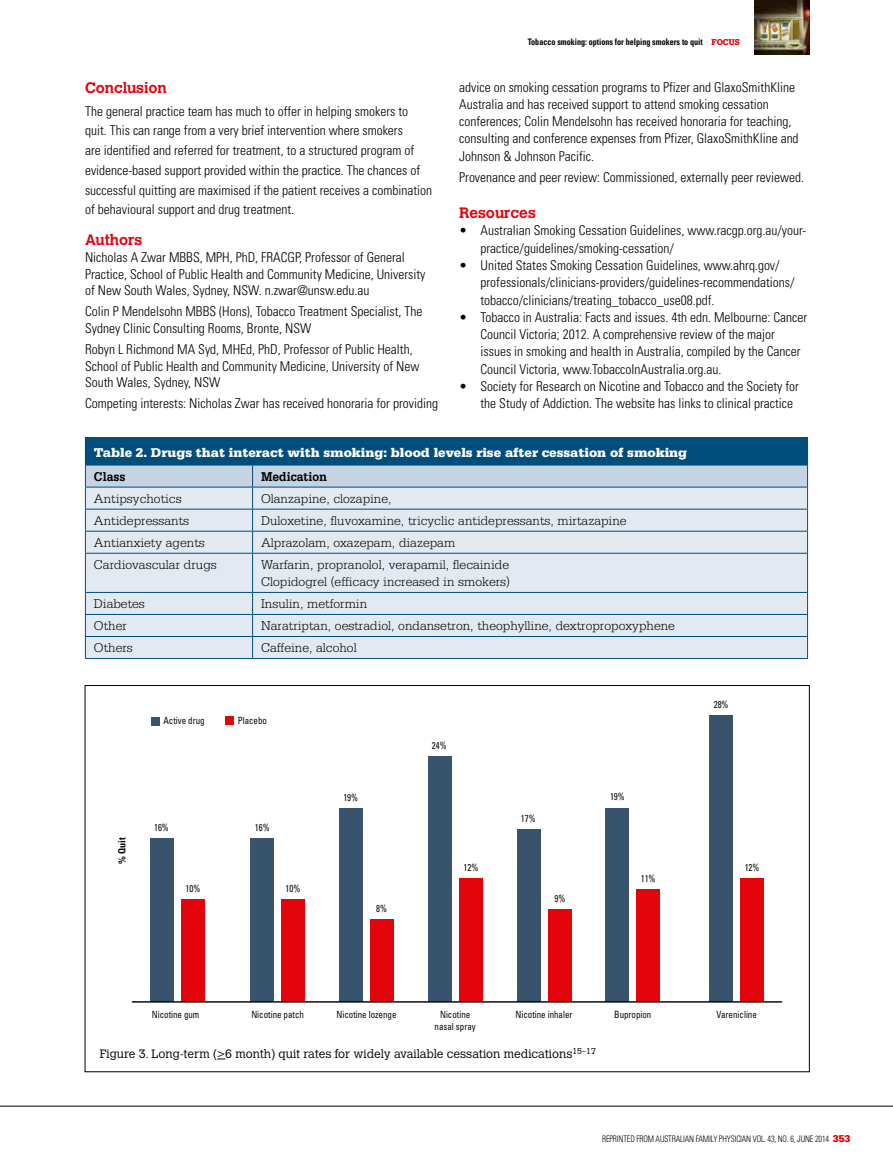
<style>
.page{position:relative;width:893px;height:1170px;background:#fff}
.page>*{position:absolute;margin:0;border:0;box-sizing:border-box;transform-origin:0 0}
.t1{font:700 15px "Calvert";color:#e4000c}
.t2{font:300 condensed 13.5px/17.2px "Univers LT";color:#000}
.t3{font:300 13.5px/17.1px "Serifa LT";color:#000}
.t4{font:900 13.5px "Serifa LT";color:#fff}
.t5{font:700 13.5px "Serifa LT";color:#000;scale:.9 1}
.t6{font:300 12px "Calvert";color:#000}
.t7{font:condensed 9.9px/11.9px "Univers LT";color:#0b0904;text-align:center;scale:.9 1}
.t8{font:700 condensed 9.9px "Univers LT";color:#0b0904}
.t9{font:300 condensed 9px "Univers LT";letter-spacing:-.015em;color:#000;scale:.9 1}
.t10{font:700 condensed 9px "Univers LT";color:#000;scale:.9 1}
.s1{font-family:"Serifa LT";font-weight:900;font-stretch:normal;color:#e4000c}
.s2{font-family:"Serifa LT";font-weight:900;font-stretch:normal;font-size:10.5px;color:#e4000c}
</style>
<div class="page">
<hr style="left:0;top:1105px;width:893px;height:1px;background:#000">
<img style="left:755px;top:0;width:54px;height:54px">
<div style="left:86px;top:554px;width:721px;height:104px;background:#e2e9f1"></div>
<hr style="left:85px;top:437px;width:168px;height:1px;background:#004e7c">
<hr style="left:253px;top:437px;width:555px;height:1px;background:#004e7c">
<hr style="left:85px;top:553px;width:1px;height:39px;background:#004e7c">
<hr style="left:252px;top:553px;width:1px;height:39px;background:#004e7c">
<hr style="left:807px;top:553px;width:1px;height:39px;background:#004e7c">
<svg style="left:85px;top:593px;width:1px;height:65px"></svg>
<svg style="left:252px;top:593px;width:1px;height:65px"></svg>
<svg style="left:807px;top:593px;width:1px;height:65px"></svg>
<svg style="left:85px;top:438px;width:723px;height:115px;background:#a0bbcf"></svg>
<hr style="left:85px;top:486px;width:168px;height:1px;background:#004e7c">
<hr style="left:253px;top:486px;width:555px;height:1px;background:#004e7c">
<hr style="left:85px;top:508px;width:168px;height:1px;background:#004e7c">
<hr style="left:253px;top:508px;width:555px;height:1px;background:#004e7c">
<hr style="left:85px;top:531px;width:168px;height:1px;background:#004e7c">
<hr style="left:253px;top:531px;width:555px;height:1px;background:#004e7c">
<hr style="left:85px;top:553px;width:168px;height:1px;background:#004e7c">
<hr style="left:253px;top:553px;width:555px;height:1px;background:#004e7c">
<hr style="left:85px;top:592px;width:168px;height:1px;background:#004e7c">
<hr style="left:253px;top:592px;width:555px;height:1px;background:#004e7c">
<hr style="left:85px;top:614px;width:168px;height:1px;background:#004e7c">
<hr style="left:253px;top:614px;width:555px;height:1px;background:#004e7c">
<hr style="left:85px;top:636px;width:168px;height:1px;background:#004e7c">
<hr style="left:253px;top:636px;width:555px;height:1px;background:#004e7c">
<hr style="left:85px;top:658px;width:168px;height:1px;background:#004e7c">
<hr style="left:253px;top:658px;width:555px;height:1px;background:#004e7c">
<div style="left:151px;top:717px;width:8px;height:8px;background:#38546d"></div>
<div style="left:226px;top:716px;width:8px;height:8px;background:#e4050c"></div>
<div style="left:150px;top:838px;width:23px;height:163px;background:#38546d"></div>
<div style="left:181px;top:899px;width:23px;height:102px;background:#e4050c"></div>
<div style="left:339px;top:808px;width:24px;height:193px;background:#38546d"></div>
<div style="left:370px;top:919px;width:24px;height:82px;background:#e4050c"></div>
<div style="left:428px;top:756px;width:23px;height:245px;background:#38546d"></div>
<div style="left:459px;top:878px;width:23px;height:123px;background:#e4050c"></div>
<div style="left:517px;top:829px;width:23px;height:172px;background:#38546d"></div>
<div style="left:548px;top:909px;width:23px;height:92px;background:#e4050c"></div>
<div style="left:606px;top:807px;width:23px;height:194px;background:#38546d"></div>
<div style="left:637px;top:889px;width:23px;height:112px;background:#e4050c"></div>
<div style="left:251px;top:838px;width:23px;height:163px;background:#38546d"></div>
<div style="left:282px;top:899px;width:23px;height:102px;background:#e4050c"></div>
<div style="left:710px;top:715px;width:23px;height:286px;background:#38546d"></div>
<div style="left:741px;top:878px;width:23px;height:123px;background:#e4050c"></div>
<hr style="left:132px;top:1001px;width:649px;height:1px;background:#0b0904">
<p class="t10" style="left:528px;top:36px;width:237px">Tobacco smoking: options for helping smokers to quit <span class="s1">FOCUS</span></p>
<p class="t2" style="left:459px;top:78px;width:341px">advice on smoking cessation programs to Pfizer and GlaxoSmithKline Australia and has received support to attend smoking cessation conferences; Colin Mendelsohn has received honoraria for teaching, consulting and conference expenses from Pfizer, GlaxoSmithKline and Johnson &amp; Johnson Pacific.</p>
<p class="t2" style="left:459px;top:169px;width:346px">Provenance and peer review: Commissioned, externally peer reviewed.</p>
<p class="t1" style="left:459px;top:203px;width:78px">Resources</p>
<p class="t2" style="left:480px;top:222px;width:327px;text-indent:-21px">• Australian Smoking Cessation Guidelines, www.racgp.org.au/your&shy;practice/guidelines/smoking-cessation/</p>
<p class="t2" style="left:480px;top:256px;width:316px;text-indent:-21px">• United States Smoking Cessation Guidelines, www.ahrq.gov/ professionals/clinicians-providers/guidelines-recommendations/ tobacco/clinicians/treating_tobacco_use08.pdf.</p>
<p class="t2" style="left:480px;top:308px;width:328px;text-indent:-21px">• Tobacco in Australia: Facts and issues. 4th edn. Melbourne: Cancer Council Victoria; 2012. A comprehensive review of the major issues in smoking and health in Australia, compiled by the Cancer Council Victoria, www.TobaccoInAustralia.org.au.</p>
<p class="t2" style="left:480px;top:377px;width:320px;text-indent:-21px">• Society for Research on Nicotine and Tobacco and the Society for the Study of Addiction. The website has links to clinical practice</p>
<p class="t4" style="left:94px;top:444px;width:595px">Table 2. Drugs that interact with smoking: blood levels rise after cessation of smoking</p>
<p class="t5" style="left:94px;top:468px;width:37px">Class</p>
<p class="t5" style="left:261px;top:468px;width:75px">Medication</p>
<p class="t3" style="left:94px;top:490px;width:89px">Antipsychotics</p>
<p class="t3" style="left:261px;top:490px;width:132px">Olanzapine, clozapine,</p>
<p class="t3" style="left:94px;top:512px;width:97px">Antidepressants</p>
<p class="t3" style="left:261px;top:512px;width:367px">Duloxetine, fluvoxamine, tricyclic antidepressants, mirtazapine</p>
<p class="t3" style="left:94px;top:534px;width:112px">Antianxiety agents</p>
<p class="t3" style="left:261px;top:534px;width:196px">Alprazolam, oxazepam, diazepam</p>
<p class="t3" style="left:94px;top:556px;width:124px">Cardiovascular drugs</p>
<p class="t3" style="left:261px;top:556px;width:250px">Warfarin, propranolol, verapamil, flecainide<br>Clopidogrel (efficacy increased in smokers)</p>
<p class="t3" style="left:94px;top:595px;width:53px">Diabetes</p>
<p class="t3" style="left:261px;top:595px;width:108px">Insulin, metformin</p>
<p class="t3" style="left:94px;top:617px;width:34px">Other</p>
<p class="t3" style="left:261px;top:617px;width:415px">Naratriptan, oestradiol, ondansetron, theophylline, dextropropoxyphene</p>
<p class="t3" style="left:94px;top:639px;width:40px">Others</p>
<p class="t3" style="left:261px;top:639px;width:97px">Caffeine, alcohol</p>
<p class="t1" style="left:85px;top:78px;width:83px">Conclusion</p>
<p class="t2" style="left:85px;top:101px;width:349px;line-height:19.6px">The general practice team has much to offer in helping smokers to quit. This can range from a very brief intervention where smokers<br>are identified and referred for treatment, to a structured program of evidence-based support provided within the practice. The chances of successful quitting are maximised if the patient receives a combination of behavioural support and drug treatment.</p>
<p class="t1" style="left:85px;top:230px;width:59px">Authors</p>
<p class="t2" style="left:85px;top:249px;width:342px;line-height:16.6px">Nicholas A Zwar MBBS, MPH, PhD, FRACGP, Professor of General<br>Practice, School of Public Health and Community Medicine, University of New South Wales, Sydney, NSW. n.zwar@unsw.edu.au</p>
<p class="t2" style="left:85px;top:303px;width:339px;line-height:16.6px">Colin P Mendelsohn MBBS (Hons), Tobacco Treatment Specialist, The<br>Sydney Clinic Consulting Rooms, Bronte, NSW</p>
<p class="t2" style="left:85px;top:341px;width:336px;line-height:16.6px">Robyn L Richmond MA Syd, MHEd, PhD, Professor of Public Health,<br>School of Public Health and Community Medicine, University of New<br>South Wales, Sydney, NSW</p>
<p class="t2" style="left:85px;top:395px;width:354px">Competing interests: Nicholas Zwar has received honoraria for providing</p>
<p class="t7" style="left:163px;top:714px;width:47px">Active drug</p>
<p class="t7" style="left:238px;top:714px;width:34px">Placebo</p>
<p class="t8" style="left:116px;top:864px;width:28px;rotate:-90deg">% Quit</p>
<p class="t7" style="left:154px;top:820px;width:18px">16%</p>
<p class="t7" style="left:185px;top:882px;width:18px">10%</p>
<p class="t7" style="left:255px;top:821px;width:18px">16%</p>
<p class="t7" style="left:286px;top:882px;width:18px">10%</p>
<p class="t7" style="left:343px;top:791px;width:18px">19%</p>
<p class="t7" style="left:376px;top:902px;width:14px">8%</p>
<p class="t7" style="left:432px;top:739px;width:18px">24%</p>
<p class="t7" style="left:463px;top:861px;width:18px">12%</p>
<p class="t7" style="left:521px;top:811px;width:18px">17%</p>
<p class="t7" style="left:554px;top:892px;width:14px">9%</p>
<p class="t7" style="left:610px;top:790px;width:18px">19%</p>
<p class="t7" style="left:641px;top:872px;width:18px">11%</p>
<p class="t7" style="left:714px;top:698px;width:18px">28%</p>
<p class="t7" style="left:745px;top:861px;width:18px">12%</p>
<p class="t7" style="left:152px;top:1008px;width:54px">Nicotine gum</p>
<p class="t7" style="left:251px;top:1008px;width:60px">Nicotine patch</p>
<p class="t7" style="left:336px;top:1008px;width:68px">Nicotine lozenge</p>
<p class="t7" style="left:435px;top:1008px;width:47px">Nicotine nasal spray</p>
<p class="t7" style="left:515px;top:1008px;width:65px">Nicotine inhaler</p>
<p class="t7" style="left:614px;top:1008px;width:43px">Bupropion</p>
<p class="t7" style="left:716px;top:1008px;width:46px">Varenicline</p>
<p class="t6" style="left:100px;top:1046px;width:498px">Figure 3. Long-term (&gt;6 month) quit rates for widely available cessation medications<sup>15</sup><sup>–</sup><sup>17</sup></p>
<p class="t9" style="left:602px;top:1133px;width:277px">REPRINTED FROM AUSTRALIAN FAMILY PHYSICIAN VOL. 43, NO. 6, JUNE 2014 <span class="s2">353</span></p>
</div>
